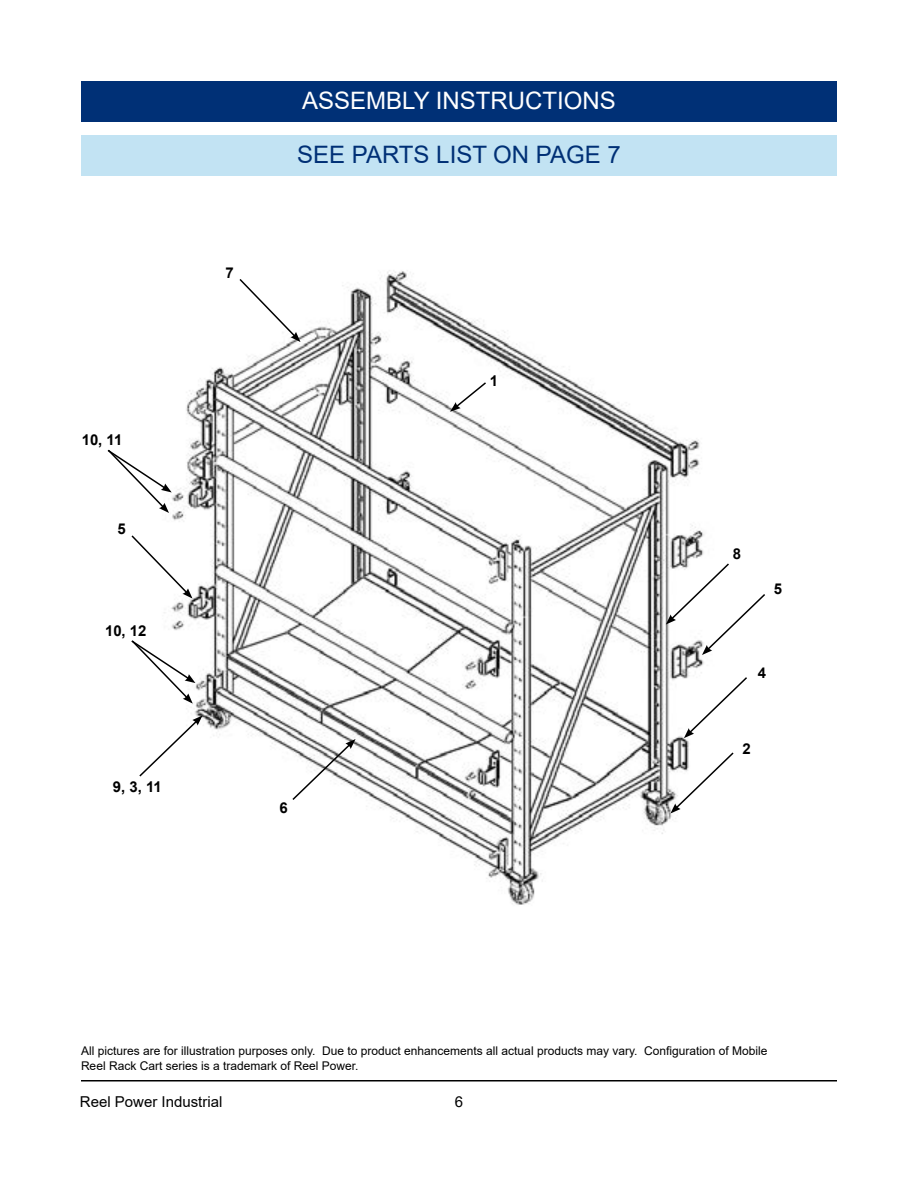
<style>
.page{position:relative;width:918px;height:1188px;background:#fff}
.page>*{position:absolute;margin:0;border:0;box-sizing:border-box;transform-origin:0 0}
.t1{font:24px "Arial";color:#fff}
.t2{font:24px "Arial";color:#003076}
.t3{font:700 15px "Arial";color:#000}
.t4{font:15px "Arial";color:#000}
.t5{font:12px/14.4px "Arial";color:#000}
</style>
<div class="page">
<hr style="left:81px;top:1080px;width:756px;height:2px;background:#000">
<div style="left:81px;top:81px;width:756px;height:41px;background:#003076"></div>
<div style="left:81px;top:135px;width:756px;height:41px;background:#c2e3f3"></div>
<img style="left:164px;top:270px;width:540px;height:635px">
<svg style="left:670px;top:751px;width:64px;height:63px"></svg>
<svg style="left:238px;top:277px;width:63px;height:65px"></svg>
<svg style="left:291px;top:739px;width:65px;height:63px"></svg>
<svg style="left:139px;top:716px;width:63px;height:62px"></svg>
<svg style="left:131px;top:534px;width:62px;height:65px"></svg>
<svg style="left:666px;top:562px;width:99px;height:93px"></svg>
<svg style="left:684px;top:676px;width:63px;height:62px"></svg>
<svg style="left:107px;top:448px;width:65px;height:65px"></svg>
<svg style="left:450px;top:381px;width:38px;height:31px"></svg>
<svg style="left:131px;top:639px;width:64px;height:65px"></svg>
<p class="t3" style="left:82px;top:429px;width:42px">10, 11</p>
<p class="t3" style="left:117px;top:519px;width:10px">5</p>
<p class="t3" style="left:105px;top:620px;width:43px">10, 12</p>
<p class="t3" style="left:113px;top:776px;width:51px">9, 3, 11</p>
<p class="t3" style="left:225px;top:262px;width:10px">7</p>
<h1 class="t1" style="left:302px;top:84px;width:315px">ASSEMBLY INSTRUCTIONS</h1>
<h1 class="t2" style="left:297px;top:138px;width:325px">SEE PARTS LIST ON PAGE 7</h1>
<p class="t3" style="left:490px;top:370px;width:10px">1</p>
<p class="t3" style="left:279px;top:797px;width:10px">6</p>
<p class="t3" style="left:733px;top:543px;width:10px">8</p>
<p class="t3" style="left:774px;top:578px;width:10px">5</p>
<p class="t3" style="left:758px;top:662px;width:10px">4</p>
<p class="t3" style="left:743px;top:738px;width:10px">2</p>
<p class="t5" style="left:81px;top:1044px;width:688px">All pictures are for illustration purposes only. Due to product enhancements all actual products may vary. Configuration of Mobile<br>Reel Rack Cart series is a trademark of Reel Power.</p>
<p class="t4" style="left:80px;top:1091px;width:144px">Reel Power Industrial</p>
<p class="t4" style="left:455px;top:1091px;width:10px">6</p>
</div>
